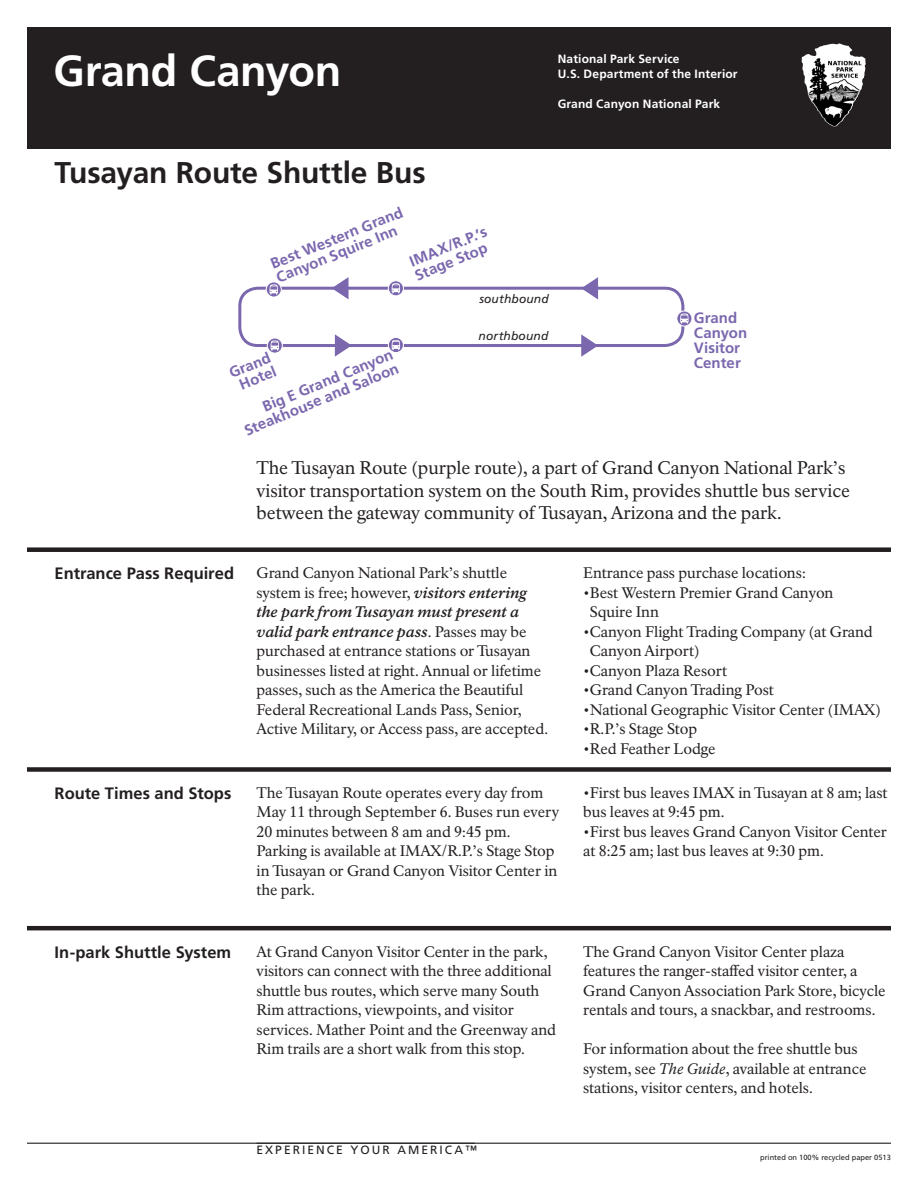
<style>
.page{position:relative;width:918px;height:1188px;background:#fff}
.page>*{position:absolute;margin:0;border:0;box-sizing:border-box;transform-origin:0 0}
.Site_Name________29p{font:700 43.5px "Frutiger LT Std";letter-spacing:-.01em;color:#fff}
.Title{font:700 30px "Frutiger LT Std";letter-spacing:-.005em;color:#231f20}
.Intro_Text________12{font:18px/22.5px "NPS Rawlinson OT";letter-spacing:-.005em;color:#231f20}
.Main_Head_______11_1{font:700 16.5px "Frutiger LT Std";color:#231f20}
.Main_Text________10{font:15px/19.5px "NPS Rawlinson OT";letter-spacing:-.005em;color:#231f20}
.Text{font:700 15px/15px "Frutiger LT Std";letter-spacing:.005em;color:#7a67ae}
.Main_Text________10-2{font:italic 700 15px "NPS Rawlinson OT";color:#231f20}
.NPS_Identity_____8_1{font:700 12px "Frutiger LT Std";letter-spacing:.015em;color:#fff}
.EXPERIENCE_YOUR{font:12px "Frutiger LT Std";letter-spacing:.17em;color:#231f20}
.Text-2{font:italic 12px "Frutiger LT Std";letter-spacing:.015em;color:#231f20}
.Credits{font:7.5px "Frutiger LT Std";color:#231f20}
.s1{font-weight:700;font-style:italic}
.s2{font-weight:400;font-style:normal}
.s3{font-style:italic}
</style>
<div class="page">
<hr style="left:27px;top:1143px;width:864px;height:1px;background:#231f20">
<div style="left:238px;top:287px;width:446px;height:60px;border:3px solid #7a67ae;border-radius:18px"></div>
<svg style="left:579px;top:334px;width:22px;height:23px"></svg>
<svg style="left:579px;top:277px;width:22px;height:23px"></svg>
<svg style="left:266px;top:282px;width:15px;height:15px"></svg>
<div style="left:266px;top:282px;width:16px;height:15px;border:1px solid #fff;border-radius:50%"></div>
<svg style="left:270px;top:284px;width:8px;height:11px"></svg>
<svg style="left:388px;top:281px;width:16px;height:15px"></svg>
<div style="left:388px;top:280px;width:16px;height:16px;border:1px solid #fff;border-radius:50%"></div>
<svg style="left:392px;top:283px;width:8px;height:11px"></svg>
<svg style="left:677px;top:311px;width:15px;height:15px"></svg>
<div style="left:676px;top:311px;width:16px;height:15px;border:1px solid #fff;border-radius:50%"></div>
<svg style="left:680px;top:313px;width:9px;height:11px"></svg>
<svg style="left:267px;top:338px;width:16px;height:15px"></svg>
<div style="left:267px;top:338px;width:16px;height:16px;border:1px solid #fff;border-radius:50%"></div>
<svg style="left:271px;top:340px;width:8px;height:11px"></svg>
<svg style="left:332px;top:334px;width:22px;height:23px"></svg>
<svg style="left:329px;top:277px;width:22px;height:23px"></svg>
<svg style="left:388px;top:337px;width:16px;height:16px"></svg>
<div style="left:388px;top:337px;width:16px;height:16px;border:1px solid #fff;border-radius:50%"></div>
<svg style="left:392px;top:340px;width:8px;height:10px"></svg>
<div style="left:27px;top:547px;width:864px;height:5px;background:#231f20"></div>
<div style="left:27px;top:767px;width:864px;height:5px;background:#231f20"></div>
<hr style="left:27px;top:926px;width:864px;height:4px;background:#231f20">
<div style="left:27px;top:27px;width:864px;height:121px;background:#231f20"></div>
<img style="left:802px;top:43px;width:45px;height:84px">
<p class="Site_Name________29p" style="left:54px;top:46px;width:289px">Grand Canyon</p>
<p class="NPS_Identity_____8_1" style="left:558px;top:51px;width:123px">National Park Service</p>
<p class="NPS_Identity_____8_1" style="left:558px;top:66px;width:181px">U.S. Department of the Interior</p>
<p class="NPS_Identity_____8_1" style="left:558px;top:96px;width:164px">Grand Canyon National Park</p>
<p class="Title" style="left:55px;top:155px;width:373px">Tusayan Route Shuttle Bus</p>
<p class="Text" style="left:268px;top:257px;width:143px;rotate:-22deg">Best Western Grand<br>Canyon Squire Inn</p>
<p class="Text" style="left:407px;top:255px;width:84px;rotate:-22deg">IMAX/R.P.’s<br>Stage Stop</p>
<p class="Text" style="left:236px;top:409px;width:167px;text-align:right;rotate:-22deg">Big E Grand Canyon<br>Steakhouse and Saloon</p>
<p class="Text" style="left:227px;top:366px;width:45px;text-align:center;rotate:-22deg">Grand<br>Hotel</p>
<p class="Text-2" style="left:479px;top:291px;width:71px">southbound</p>
<p class="Text-2" style="left:479px;top:329px;width:71px">northbound</p>
<p class="Text" style="left:694px;top:310px;width:55px">Grand<br>Canyon</p>
<p class="Text" style="left:694px;top:340px;width:48px">Visitor<br>Center</p>
<p class="Intro_Text________12" style="left:256px;top:457px;width:595px">The Tusayan Route (purple route), a part of Grand Canyon National Park’s visitor transportation system on the South Rim, provides shuttle bus service between the gateway community of Tusayan, Arizona and the park.</p>
<p class="Main_Head_______11_1" style="left:55px;top:564px;width:181px">Entrance Pass Required</p>
<p class="Main_Text________10" style="left:256px;top:563px;width:252px">Grand Canyon National Park’s shuttle</p>
<p class="Main_Text________10" style="left:256px;top:583px;width:272px">system is free; however, <span class="s1">visitors entering</span></p>
<p class="Main_Text________10-2" style="left:256px;top:603px;width:264px">the park from Tusayan must present a</p>
<p class="Main_Text________10-2" style="left:256px;top:623px;width:272px">valid park entrance pass<span class="s2">. Passes may be</span></p>
<p class="Main_Text________10" style="left:256px;top:641px;width:293px">purchased at entrance stations or Tusayan businesses listed at right. Annual or lifetime passes, such as the America the Beautiful Federal Recreational Lands Pass, Senior, Active Military, or Access pass, are accepted.</p>
<p class="Main_Text________10" style="left:583px;top:563px;width:224px">Entrance pass purchase locations:</p>
<p class="Main_Text________10" style="left:583px;top:583px;width:252px">•Best Western Premier Grand Canyon</p>
<p class="Main_Text________10" style="left:590px;top:602px;width:71px">Squire Inn</p>
<p class="Main_Text________10" style="left:583px;top:622px;width:291px">•Canyon Flight Trading Company (at Grand</p>
<p class="Main_Text________10" style="left:590px;top:641px;width:111px">Canyon Airport)</p>
<p class="Main_Text________10" style="left:583px;top:661px;width:145px">•Canyon Plaza Resort</p>
<p class="Main_Text________10" style="left:583px;top:680px;width:192px">•Grand Canyon Trading Post</p>
<p class="Main_Text________10" style="left:583px;top:700px;width:299px">•National Geographic Visitor Center (IMAX)</p>
<p class="Main_Text________10" style="left:583px;top:719px;width:116px">•R.P.’s Stage Stop</p>
<p class="Main_Text________10" style="left:583px;top:739px;width:134px">•Red Feather Lodge</p>
<p class="Main_Head_______11_1" style="left:55px;top:784px;width:178px">Route Times and Stops</p>
<p class="Main_Text________10" style="left:256px;top:783px;width:304px">The Tusayan Route operates every day from<br>May 11 through September 6. Buses run every</p>
<p class="Main_Text________10" style="left:256px;top:822px;width:303px">20 minutes between 8 am and 9:45 pm.<br>Parking is available at IMAX/R.P.’s Stage Stop in Tusayan or Grand Canyon Visitor Center in the park.</p>
<p class="Main_Text________10" style="left:583px;top:783px;width:306px">•First bus leaves IMAX in Tusayan at 8 am; last bus leaves at 9:45 pm.</p>
<p class="Main_Text________10" style="left:583px;top:822px;width:305px">•First bus leaves Grand Canyon Visitor Center at 8:25 am; last bus leaves at 9:30 pm.</p>
<p class="Main_Head_______11_1" style="left:55px;top:942px;width:178px">In-park Shuttle System</p>
<p class="Main_Text________10" style="left:256px;top:942px;width:297px">At Grand Canyon Visitor Center in the park, visitors can connect with the three additional shuttle bus routes, which serve many South Rim attractions, viewpoints, and visitor</p>
<p class="Main_Text________10" style="left:256px;top:1020px;width:301px">services. Mather Point and the Greenway and<br>Rim trails are a short walk from this stop.</p>
<p class="Main_Text________10" style="left:583px;top:942px;width:263px">The Grand Canyon Visitor Center plaza</p>
<p class="Main_Text________10" style="left:583px;top:961px;width:304px">features the ranger-staffed visitor center, a<br>Grand Canyon Association Park Store, bicycle rentals and tours, a snackbar, and restrooms.</p>
<p class="Main_Text________10" style="left:583px;top:1039px;width:285px">For information about the free shuttle bus system, see <span class="s3">The Guide</span>, available at entrance stations, visitor centers, and hotels.</p>
<p class="EXPERIENCE_YOUR" style="left:256px;top:1143px;width:222px">EXPERIENCE YOUR AMERICA™</p>
<p class="Credits" style="left:760px;top:1153px;width:132px">printed on 100% recycled paper 0513</p>
</div>
